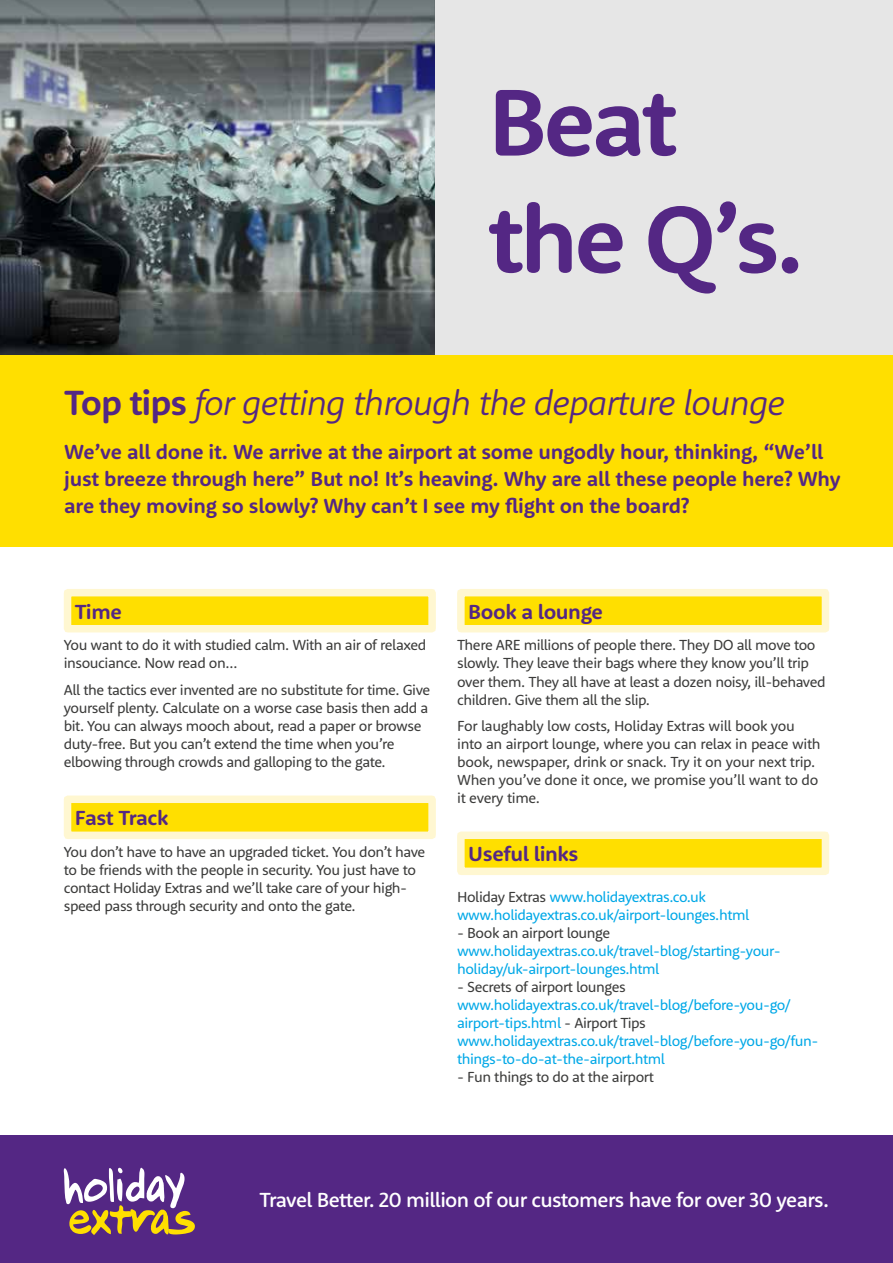
<style>
.page{position:relative;width:893px;height:1263px;background:#fff}
.page>*{position:absolute;margin:0;border:0;box-sizing:border-box;transform-origin:0 0}
.t1{font:700 97.5px/117px "Holiday Extras Sans";letter-spacing:-.04em;color:#542784}
.t2{font:italic 300 36px "Holiday Extras Sans";letter-spacing:-.03em;color:#542784}
.t3{font:700 21px/27px "Holiday Extras Sans";letter-spacing:-.01em;color:#542784}
.t4{font:500 21px "Holiday Extras Sans";letter-spacing:-.03em;color:#fff}
.t5{font:15px/18px "Holiday Extras Sans";letter-spacing:-.03em;color:#3c3c3b}
.t6{font:15px/18px "Holiday Extras Sans";letter-spacing:-.03em;color:#00a8e7}
.s1{font-weight:700;font-style:normal}
.s2{color:#3c3c3b}
</style>
<div class="page">
<div style="left:0;top:1135px;width:893px;height:128px;background:#542784"></div>
<svg style="left:64px;top:1168px;width:131px;height:67px"></svg>
<img style="left:0;top:0;width:436px;height:355px">
<div style="left:436px;top:0;width:457px;height:382px;background:#e6e6e6"></div>
<div style="left:0;top:355px;width:893px;height:191px;background:#ffdf00"></div>
<div style="left:68px;top:593px;width:364px;height:36px;background:#ffdf00"></div>
<div style="left:64px;top:589px;width:372px;height:43px;border:8px solid #fff7d1"></div>
<div style="left:68px;top:799px;width:364px;height:36px;background:#ffdf00"></div>
<div style="left:64px;top:795px;width:372px;height:44px;border:8px solid #fff7d1"></div>
<div style="left:461px;top:593px;width:364px;height:36px;background:#ffdf00"></div>
<div style="left:457px;top:589px;width:372px;height:43px;border:8px solid #fff7d1"></div>
<div style="left:461px;top:835px;width:364px;height:36px;background:#ffdf00"></div>
<div style="left:457px;top:831px;width:372px;height:44px;border:8px solid #fff7d1"></div>
<h1 class="t1" style="left:488px;top:61px;width:318px">Beat the Q’s.</h1>
<h2 class="t2" style="left:64px;top:379px;width:723px"><span class="s1">Top tips</span> for getting through the departure lounge</h2>
<h3 class="t3" style="left:64px;top:438px;width:778px">We’ve all done it. We arrive at the airport at some ungodly hour, thinking, “We’ll just breeze through here” But no! It’s heaving. Why are all these people here? Why are they moving so slowly? Why can’t I see my flight on the board?</h3>
<h3 class="t3" style="left:75px;top:597px;width:48px">Time</h3>
<p class="t5" style="left:64px;top:636px;width:364px">You want to do it with studied calm. With an air of relaxed insouciance. Now read on…</p>
<p class="t5" style="left:64px;top:680px;width:368px">All the tactics ever invented are no substitute for time. Give yourself plenty. Calculate on a worse case basis then add a bit. You can always mooch about, read a paper or browse duty-free. But you can’t extend the time when you’re elbowing through crowds and galloping to the gate.</p>
<h3 class="t3" style="left:75px;top:804px;width:95px">Fast Track</h3>
<p class="t5" style="left:64px;top:842px;width:363px">You don’t have to have an upgraded ticket. You don’t have to be friends with the people in security. You just have to contact Holiday Extras and we’ll take care of your high&shy;speed pass through security and onto the gate.</p>
<h3 class="t3" style="left:468px;top:597px;width:136px">Book a lounge</h3>
<p class="t5" style="left:457px;top:636px;width:370px">There ARE millions of people there. They DO all move too slowly. They leave their bags where they know you’ll trip over them. They all have at least a dozen noisy, ill-behaved children. Give them all the slip.</p>
<p class="t5" style="left:457px;top:716px;width:365px">For laughably low costs, Holiday Extras will book you into an airport lounge, where you can relax in peace with book, newspaper, drink or snack. Try it on your next trip.<br>When you’ve done it once, we promise you’ll want to do it every time.</p>
<h3 class="t3" style="left:468px;top:840px;width:112px">Useful links</h3>
<p class="t6" style="left:457px;top:887px;width:294px"><span class="s2">Holiday Extras</span> www.holidayextras.co.uk www.holidayextras.co.uk/airport-lounges.html</p>
<p class="t5" style="left:457px;top:923px;width:155px">- Book an airport lounge</p>
<p class="t6" style="left:457px;top:941px;width:325px">www.holidayextras.co.uk/travel-blog/starting-your&shy;holiday/uk-airport-lounges.html</p>
<p class="t5" style="left:457px;top:977px;width:170px">- Secrets of airport lounges</p>
<p class="t6" style="left:457px;top:995px;width:363px">www.holidayextras.co.uk/travel-blog/before-you-go/ airport-tips.html <span class="s2">- Airport Tips </span>www.holidayextras.co.uk/travel-blog/before-you-go/fun&shy;things-to-do-at-the-airport.html</p>
<p class="t5" style="left:457px;top:1067px;width:198px">- Fun things to do at the airport</p>
<h3 class="t4" style="left:259px;top:1186px;width:571px">Travel Better. 20 million of our customers have for over 30 years.</h3>
</div>
